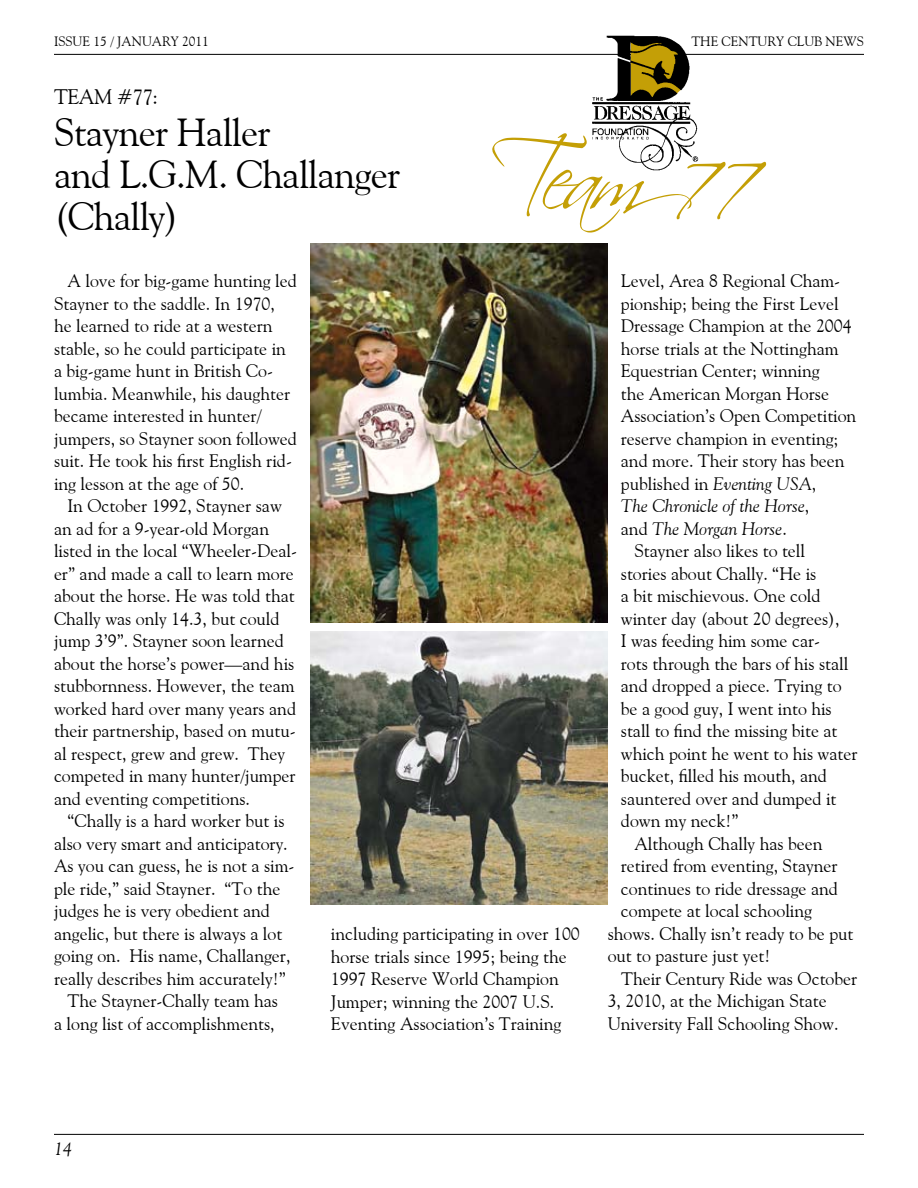
<style>
.page{position:relative;width:918px;height:1188px;background:#fff}
.page>*{position:absolute;margin:0;border:0;box-sizing:border-box;transform-origin:0 0}
.t1{font:90px "Scriptina";letter-spacing:-.115em;color:#c49f06}
.t2{font:39px/42px "Goudy Old Style BT";letter-spacing:-.02em;color:#000}
.t3{font:21px "Goudy Old Style BT";color:#000}
.t4{font:18px/22.5px "Goudy Old Style BT";color:#000}
.t5{font:italic 18px "Goudy Old Style BT";color:#000}
.t6{font:13.5px "Goudy Old Style BT";color:#000}
.s1{font-style:italic}
.s2{font-style:normal}
</style>
<div class="page">
<img style="left:311px;top:243px;width:296px;height:379px">
<img style="left:311px;top:632px;width:296px;height:273px">
<hr style="left:54px;top:1134px;width:810px;height:1px;background:#000">
<hr style="left:54px;top:54px;width:810px;height:1px;background:#000">
<img style="left:592px;top:35px;width:106px;height:135px">
<p class="t6" style="left:54px;top:33px;width:156px">Issue 15 / January 2011</p>
<p class="t6" style="left:691px;top:33px;width:115px">The Century Club</p>
<p class="t6" style="left:826px;top:33px;width:40px">News</p>
<p class="t3" style="left:54px;top:83px;width:30px">Team</p>
<p class="t3" style="left:117px;top:83px;width:43px">#77:</p>
<h2 class="t2" style="left:54px;top:110px;width:348px">Stayner Haller<br>and L.G.M. Challanger (Chally)</h2>
<h1 class="t1" style="left:489px;top:125px;width:273px">Team77</h1>
<p class="t4" style="left:54px;top:270px;width:244px;text-indent:14px">A love for big-game hunting led<br>Stayner to the saddle. In 1970, he learned to ride at a western stable, so he could participate in a big-game hunt in British Co&shy;lumbia. Meanwhile, his daughter became interested in hunter/ jumpers, so Stayner soon followed suit. He took his first English rid&shy;ing lesson at the age of 50.</p>
<p class="t4" style="left:54px;top:495px;width:245px;text-indent:14px">In October 1992, Stayner saw an ad for a 9-year-old Morgan listed in the local “Wheeler-Deal&shy;er” and made a call to learn more about the horse. He was told that<br>Chally was only 14.3, but could jump 3’9”. Stayner soon learned about the horse’s power—and his stubbornness. However, the team worked hard over many years and their partnership, based on mutu&shy;al respect, grew and grew. They competed in many hunter/jumper and eventing competitions.</p>
<p class="t4" style="left:68px;top:810px;width:219px">“Chally is a hard worker but is</p>
<p class="t4" style="left:54px;top:832px;width:235px">also very smart and anticipatory.</p>
<p class="t4" style="left:54px;top:855px;width:242px">As you can guess, he is not a sim-</p>
<p class="t4" style="left:54px;top:877px;width:228px">ple ride,” said Stayner. “To the</p>
<p class="t4" style="left:54px;top:900px;width:218px">judges he is very obedient and</p>
<p class="t4" style="left:54px;top:922px;width:230px">angelic, but there is always a lot</p>
<p class="t4" style="left:54px;top:945px;width:238px">going on. His name, Challanger,</p>
<p class="t4" style="left:54px;top:967px;width:233px">really describes him accurately!”</p>
<p class="t4" style="left:68px;top:990px;width:212px">The Stayner-Chally team has</p>
<p class="t4" style="left:54px;top:1012px;width:222px">a long list of accomplishments,</p>
<p class="t4" style="left:331px;top:922px;width:250px">including participating in over 100 horse trials since 1995; being the<br>1997 Reserve World Champion<br>Jumper; winning the 2007 U.S.<br>Eventing Association’s Training</p>
<p class="t4" style="left:621px;top:270px;width:221px">Level, Area 8 Regional Cham-</p>
<p class="t4" style="left:621px;top:292px;width:219px">pionship; being the First Level</p>
<p class="t4" style="left:621px;top:315px;width:232px">Dressage Champion at the 2004</p>
<p class="t4" style="left:621px;top:337px;width:219px">horse trials at the Nottingham</p>
<p class="t4" style="left:621px;top:360px;width:200px">Equestrian Center; winning</p>
<p class="t4" style="left:621px;top:382px;width:210px">the American Morgan Horse</p>
<p class="t4" style="left:621px;top:405px;width:237px">Association’s Open Competition</p>
<p class="t4" style="left:621px;top:427px;width:219px">reserve champion in eventing;</p>
<p class="t4" style="left:621px;top:450px;width:225px">and more. Their story has been</p>
<p class="t4" style="left:621px;top:472px;width:197px">published in <span class="s1">Eventing USA</span>,</p>
<p class="t5" style="left:621px;top:495px;width:190px">The Chronicle of the Horse<span class="s2">,</span></p>
<p class="t5" style="left:621px;top:518px;width:167px"><span class="s2">and</span> The Morgan Horse<span class="s2">.</span></p>
<p class="t4" style="left:634px;top:540px;width:172px">Stayner also likes to tell</p>
<p class="t4" style="left:621px;top:562px;width:197px">stories about Chally. “He is</p>
<p class="t4" style="left:621px;top:585px;width:201px">a bit mischievous. One cold</p>
<p class="t4" style="left:621px;top:607px;width:220px">winter day (about 20 degrees),</p>
<p class="t4" style="left:621px;top:630px;width:201px">I was feeding him some car-</p>
<p class="t4" style="left:621px;top:652px;width:229px">rots through the bars of his stall</p>
<p class="t4" style="left:621px;top:675px;width:222px">and dropped a piece. Trying to</p>
<p class="t4" style="left:621px;top:697px;width:212px">be a good guy, I went into his</p>
<p class="t4" style="left:621px;top:720px;width:218px">stall to find the missing bite at</p>
<p class="t4" style="left:621px;top:742px;width:238px">which point he went to his water</p>
<p class="t4" style="left:621px;top:765px;width:208px">bucket, filled his mouth, and</p>
<p class="t4" style="left:621px;top:787px;width:217px">sauntered over and dumped it</p>
<p class="t4" style="left:621px;top:810px;width:119px">down my neck!”</p>
<p class="t4" style="left:634px;top:832px;width:190px">Although Chally has been</p>
<p class="t4" style="left:621px;top:855px;width:218px">retired from eventing, Stayner</p>
<p class="t4" style="left:621px;top:877px;width:219px">continues to ride dressage and</p>
<p class="t4" style="left:621px;top:900px;width:193px">compete at local schooling</p>
<p class="t4" style="left:608px;top:922px;width:247px">shows. Chally isn’t ready to be put</p>
<p class="t4" style="left:608px;top:945px;width:164px">out to pasture just yet!</p>
<p class="t4" style="left:621px;top:967px;width:238px">Their Century Ride was October</p>
<p class="t4" style="left:608px;top:990px;width:221px">3, 2010, at the Michigan State</p>
<p class="t4" style="left:608px;top:1012px;width:232px">University Fall Schooling Show.</p>
<p class="t5" style="left:54px;top:1138px;width:19px">14</p>
</div>
